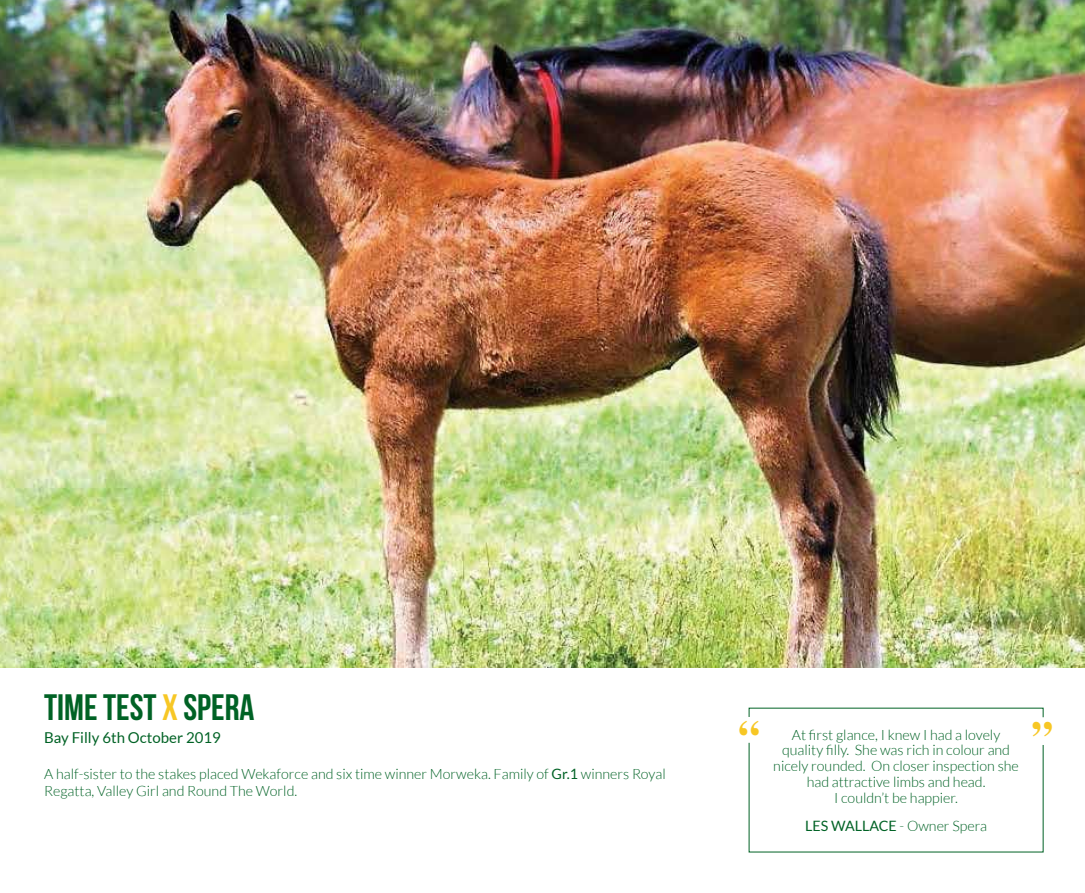
<style>
.page{position:relative;width:1085px;height:893px;background:#fff}
.page>*{position:absolute;margin:0;border:0;box-sizing:border-box;transform-origin:0 0}
.t1{font:700 42.45px "Times";color:#f7c725}
.t2{font:36.75px "Bebas Neue";color:#006225}
.t3{font:15px "Lato";color:#006225}
.t4{font:300 14.25px/15.8px "Lato";color:#006225;text-align:center}
.s1{color:#f7c725}
.s2{font-weight:400}
</style>
<div class="page">
<img style="left:0;top:0;width:1084px;height:668px">
<svg style="left:748px;top:742px;width:295px;height:111px"></svg>
<h2 class="t2" style="left:44px;top:687px;width:212px">TIME TEST <span class="s1">X</span> SPERA</h2>
<p class="t3" style="left:44px;top:729px;width:178px">Bay Filly 6th October 2019</p>
<p class="t4" style="left:44px;top:765px;width:623px;line-height:17.1px;text-align:left">A half-sister to the stakes placed Wekaforce and six time winner Morweka. Family of <span class="s2">Gr.1</span> winners Royal<br>Regatta, Valley Girl and Round The World.</p>
<h1 class="t1" style="left:738px;top:695px;width:23px">“</h1>
<h1 class="t1" style="left:1031px;top:696px;width:23px">”</h1>
<p class="t4" style="left:773px;top:727px;width:247px">At first glance, I knew I had a lovely quality filly. She was rich in colour and nicely rounded. On closer inspection she had attractive limbs and head.<br>I couldn’t be happier.</p>
<p class="t4" style="left:805px;top:818px;width:183px"><span class="s2">LES WALLACE</span> - Owner Spera</p>
</div>
